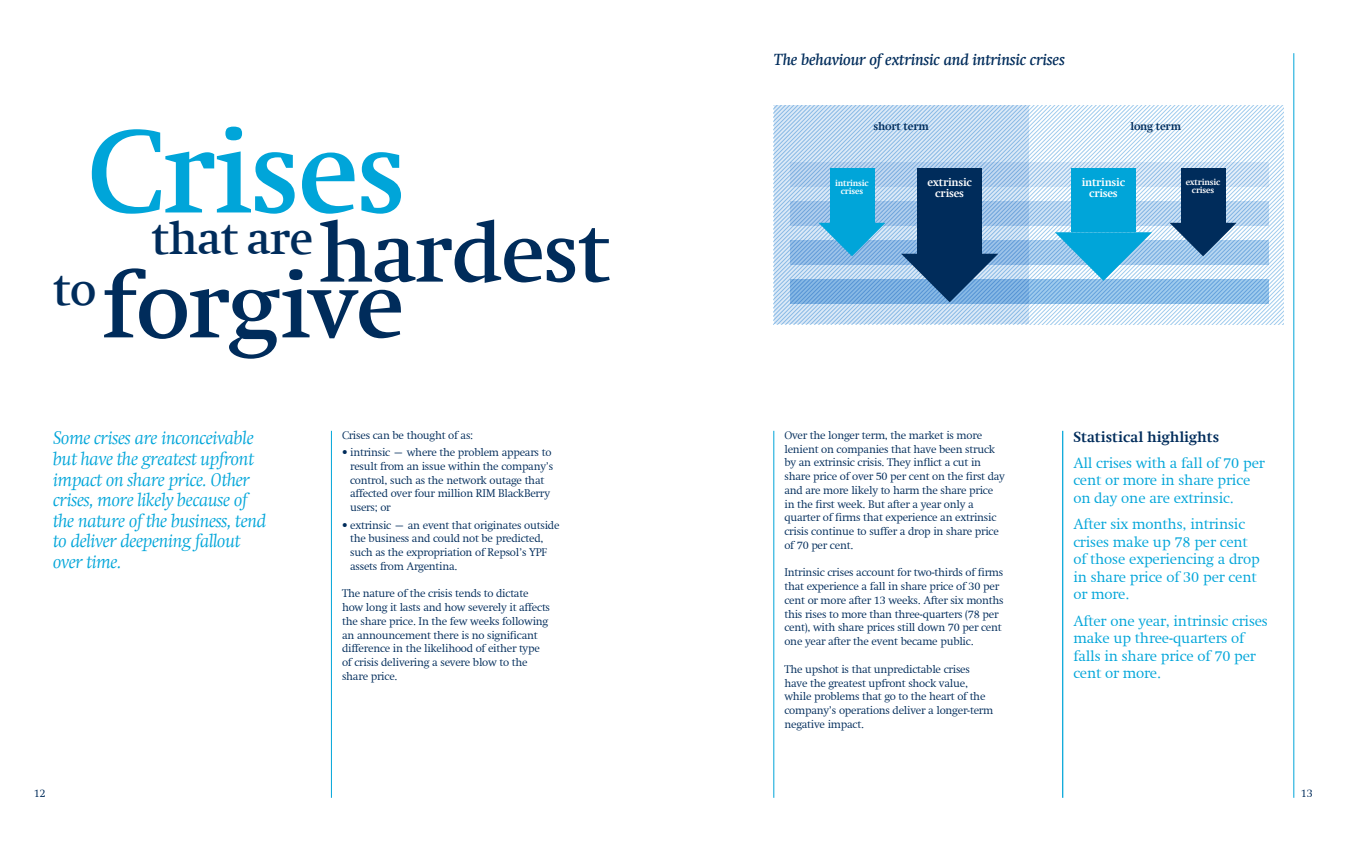
<style>
.page{position:relative;width:1347px;height:851px;background:#fff}
.page>*{position:absolute;margin:0;border:0;box-sizing:border-box;transform-origin:0 0}
.t1{font:500 120.5px "Swift Com";letter-spacing:-.02em;color:#00a5d9}
.t2{font:500 95.75px "Swift Com";letter-spacing:-.02em;color:#002c5b}
.t3{font:500 46.62px "Swift Com";letter-spacing:-.02em;color:#002c5b}
.t4{font:italic 300 18.75px/20.6px "Swift Com";letter-spacing:-.02em;color:#00a5d9}
.t5{font:italic 500 16.25px "Swift Com";letter-spacing:-.02em;color:#002c5b}
.t6{font:300 15px/17.5px "Swift Com";letter-spacing:-.01em;color:#00a5d9}
.t7{font:700 15px "Swift Com";color:#002c5b}
.t8{font:300 11.25px/13.8px "Swift Com";letter-spacing:-.02em;color:#002c5b}
.t9{font:700 11.25px/11.2px "Swift Com";letter-spacing:-.02em;color:#fff;text-align:center}
.t10{font:700 11.25px "Swift Com";letter-spacing:-.02em;color:#002c5b}
.t11{font:700 8.75px/8.8px "Swift Com";letter-spacing:-.02em;color:#fff;text-align:center}
.s1{font-size:86.38px}
</style>
<div class="page">
<svg style="left:1028px;top:105px;width:26px;height:219px"></svg>
<svg style="left:998px;top:105px;width:30px;height:219px;background:#bdd7f0"></svg>
<hr style="left:331px;top:431px;width:1px;height:366px;background:#00a5d9">
<hr style="left:773px;top:431px;width:1px;height:366px;background:#00a5d9">
<hr style="left:1293px;top:53px;width:1px;height:744px;background:#00a5d9">
<hr style="left:1062px;top:431px;width:1px;height:366px;background:#00a5d9">
<svg style="left:998px;top:279px;width:56px;height:25px"></svg>
<svg style="left:998px;top:240px;width:56px;height:24px"></svg>
<svg style="left:998px;top:201px;width:56px;height:24px"></svg>
<svg style="left:998px;top:162px;width:56px;height:24px"></svg>
<svg style="left:774px;top:105px;width:224px;height:219px;background:#9ec3e3"></svg>
<svg style="left:1054px;top:105px;width:229px;height:219px"></svg>
<div style="left:917px;top:168px;width:65px;height:88px;background:#002c5b"></div>
<div style="left:829px;top:168px;width:45px;height:57px;background:#00a5d9"></div>
<div style="left:1180px;top:168px;width:45px;height:57px;background:#002c5b"></div>
<div style="left:1071px;top:168px;width:64px;height:64px;background:#00a5d9"></div>
<h1 class="t1" style="left:88px;top:101px;width:321px">Crises</h1>
<h3 class="t3" style="left:151px;top:211px;width:461px">that are<span class="s1">hardest</span></h3>
<h2 class="t2" style="left:53px;top:248px;width:352px"><sup>to</sup>forgive</h2>
<h3 class="t4" style="left:53px;top:427px;width:215px">Some crises are inconceivable but have the greatest upfront impact on share price. Other crises, more likely because of the nature of the business, tend to deliver deepening fallout over time.</h3>
<p class="t8" style="left:342px;top:428px;width:133px">Crises can be thought of as:</p>
<p class="t8" style="left:350px;top:445px;width:205px;text-indent:-8px">• intrinsic – where the problem appears to result from an issue within the company’s control, such as the network outage that affected over four million RIM BlackBerry users; or</p>
<p class="t8" style="left:350px;top:518px;width:211px;text-indent:-8px">• extrinsic – an event that originates outside the business and could not be predicted, such as the expropriation of Repsol’s YPF assets from Argentina.</p>
<p class="t8" style="left:342px;top:586px;width:209px">The nature of the crisis tends to dictate how long it lasts and how severely it affects the share price. In the few weeks following an announcement there is no significant difference in the likelihood of either type of crisis delivering a severe blow to the share price.</p>
<p class="t8" style="left:34px;top:786px;width:14px">12</p>
<h3 class="t5" style="left:774px;top:50px;width:293px">The behaviour of extrinsic and intrinsic crises</h3>
<p class="t10" style="left:873px;top:120px;width:57px">short term</p>
<p class="t10" style="left:1130px;top:120px;width:52px">long term</p>
<p class="t9" style="left:927px;top:176px;width:46px">extrinsic crises</p>
<p class="t9" style="left:1081px;top:176px;width:45px">intrinsic crises</p>
<p class="t11" style="left:835px;top:178px;width:35px">intrinsic crises</p>
<p class="t11" style="left:1185px;top:177px;width:36px">extrinsic crises</p>
<p class="t8" style="left:784px;top:428px;width:222px">Over the longer term, the market is more lenient on companies that have been struck by an extrinsic crisis. They inflict a cut in share price of over 50 per cent on the first day and are more likely to harm the share price in the first week. But after a year only a quarter of firms that experience an extrinsic crisis continue to suffer a drop in share price of 70 per cent.</p>
<p class="t8" style="left:784px;top:565px;width:221px">Intrinsic crises account for two-thirds of firms that experience a fall in share price of 30 per cent or more after 13 weeks. After six months this rises to more than three-quarters (78 per cent), with share prices still down 70 per cent one year after the event became public.</p>
<p class="t8" style="left:784px;top:662px;width:210px">The upshot is that unpredictable crises have the greatest upfront shock value, while problems that go to the heart of the company’s operations deliver a longer-term negative impact.</p>
<h3 class="t7" style="left:1073px;top:427px;width:147px">Statistical highlights</h3>
<h3 class="t6" style="left:1073px;top:454px;width:193px">All crises with a fall of 70 per cent or more in share price on day one are extrinsic.</h3>
<h3 class="t6" style="left:1073px;top:515px;width:188px">After six months, intrinsic crises make up 78 per cent of those experiencing a drop in share price of 30 per cent or more.</h3>
<h3 class="t6" style="left:1073px;top:611px;width:196px">After one year, intrinsic crises make up three-quarters of falls in share price of 70 per cent or more.</h3>
<p class="t8" style="left:1300px;top:786px;width:14px">13</p>
</div>
